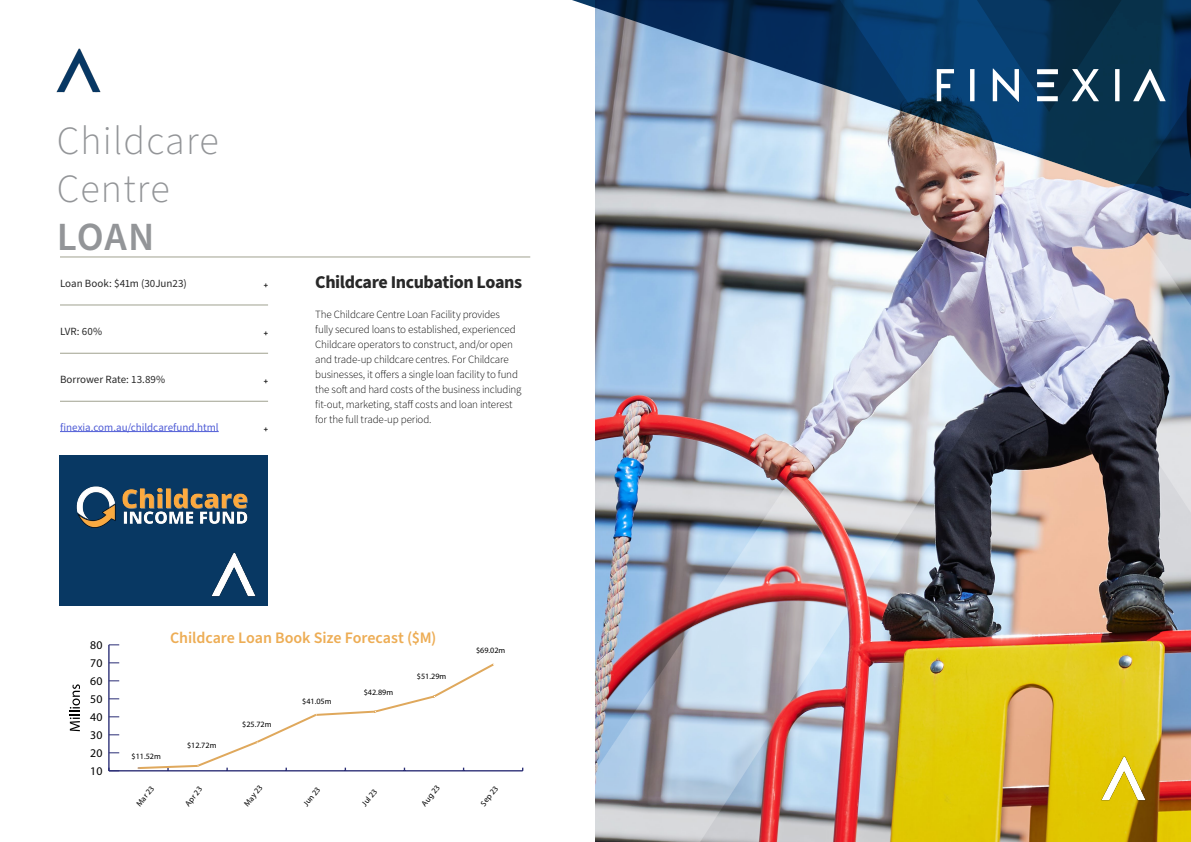
<style>
.page{position:relative;width:1191px;height:842px;background:#fff}
.page>*{position:absolute;margin:0;border:0;box-sizing:border-box;transform-origin:0 0}
.t1{font:300 40px/48px "Source Sans Pro";letter-spacing:.03em;color:#939598}
.t2{font:600 40px "Source Sans Pro";color:#939598}
.t3{font:700 18px "Source Sans Pro";letter-spacing:-.025em;color:#292929}
.t4{font:600 16px "Source Sans Pro";letter-spacing:-.005em;color:#edad55}
.t5{font:11.8px "Myriad Pro";color:#000}
.t6{font:300 11px/15px "Source Sans Pro";letter-spacing:-.015em;color:#000}
.t7{font:11px "Source Sans Pro";letter-spacing:-.005em;color:#292929}
.t8{font:11px "Source Sans Pro";letter-spacing:-.005em;color:#4f5cd6}
.t9{font:8.1px "Myriad Pro";color:#000}
.t10{font:700 8px "Source Sans Pro";color:#292929}
</style>
<div class="page">
<hr style="left:60px;top:353px;width:208px;height:1px;background:#a0a18f">
<hr style="left:60px;top:305px;width:208px;height:1px;background:#a0a18f">
<hr style="left:60px;top:257px;width:470px;height:1px;background:#a0a18f">
<hr style="left:60px;top:401px;width:208px;height:1px;background:#a0a18f">
<hr style="left:60px;top:431px;width:159px;height:1px;background:#4f5cd6">
<img style="left:57px;top:49px;width:44px;height:44px">
<div style="left:60px;top:455px;width:208px;height:150px;background:#083863"></div>
<img style="left:211px;top:552px;width:44px;height:44px">
<img style="left:530px;top:0;width:661px;height:842px">
<svg style="left:992px;top:69px;width:27px;height:33px"></svg>
<svg style="left:936px;top:69px;width:18px;height:32px"></svg>
<svg style="left:970px;top:69px;width:4px;height:32px"></svg>
<svg style="left:1071px;top:69px;width:28px;height:32px"></svg>
<svg style="left:1115px;top:69px;width:4px;height:32px"></svg>
<div style="left:1037px;top:69px;width:21px;height:5px;background:#fff"></div>
<div style="left:1037px;top:82px;width:17px;height:5px;background:#fff"></div>
<div style="left:1037px;top:96px;width:20px;height:5px;background:#fff"></div>
<svg style="left:1133px;top:69px;width:32px;height:32px"></svg>
<img style="left:76px;top:486px;width:172px;height:42px">
<img style="left:1101px;top:757px;width:44px;height:44px">
<div style="left:61px;top:616px;width:471px;height:200px;background:#fff"></div>
<hr style="left:109px;top:770px;width:414px;height:1px;background:#292c74">
<hr style="left:108px;top:645px;width:2px;height:126px;background:#292c74">
<svg style="left:136px;top:663px;width:360px;height:108px"></svg>
<svg style="left:69px;top:684px;width:11px;height:47px"></svg>
<h1 class="t1" style="left:57px;top:118px;width:164px">Childcare<br>Centre</h1>
<h1 class="t2" style="left:57px;top:210px;width:99px">LOAN</h1>
<p class="t7" style="left:60px;top:276px;width:128px">Loan Book: $41m (30Jun23)</p>
<p class="t7" style="left:60px;top:324px;width:44px">LVR: 60%</p>
<p class="t7" style="left:60px;top:372px;width:107px">Borrower Rate: 13.89%</p>
<p class="t8" style="left:60px;top:420px;width:160px">finexia.com.au/childcarefund.html</p>
<p class="t10" style="left:264px;top:280px;width:6px">+</p>
<p class="t10" style="left:264px;top:328px;width:6px">+</p>
<p class="t10" style="left:264px;top:376px;width:6px">+</p>
<p class="t10" style="left:264px;top:424px;width:6px">+</p>
<h2 class="t3" style="left:315px;top:269px;width:208px">Childcare Incubation Loans</h2>
<p class="t6" style="left:315px;top:307px;width:208px">The Childcare Centre Loan Facility provides<br>fully secured loans to established, experienced Childcare operators to construct, and/or open and trade-up childcare centres. For Childcare businesses, it offers a single loan facility to fund the soft and hard costs of the business including fit-out, marketing, staff costs and loan interest for the full trade-up period.</p>
<p class="t5" style="left:90px;top:638px;width:14px">80</p>
<p class="t5" style="left:90px;top:656px;width:14px">70</p>
<p class="t5" style="left:90px;top:674px;width:14px">60</p>
<p class="t5" style="left:90px;top:692px;width:14px">50</p>
<p class="t5" style="left:90px;top:710px;width:14px">40</p>
<p class="t5" style="left:90px;top:728px;width:14px">30</p>
<p class="t5" style="left:90px;top:746px;width:14px">20</p>
<p class="t5" style="left:90px;top:764px;width:14px">10</p>
<h3 class="t4" style="left:170px;top:627px;width:268px">Childcare Loan Book Size Forecast ($M)</h3>
<p class="t9" style="left:132px;top:751px;width:31px">$11.52m</p>
<p class="t9" style="left:187px;top:740px;width:31px">$12.72m</p>
<p class="t9" style="left:242px;top:719px;width:31px">$25.72m</p>
<p class="t9" style="left:302px;top:697px;width:31px">$41.05m</p>
<p class="t9" style="left:364px;top:687px;width:31px">$42.89m</p>
<p class="t9" style="left:417px;top:671px;width:31px">$51.29m</p>
<p class="t9" style="left:476px;top:645px;width:31px">$69.02m</p>
<p class="t9" style="left:134px;top:802px;width:25px;rotate:-51deg">Mar 23</p>
<p class="t9" style="left:183px;top:802px;width:24px;rotate:-51deg">Apr 23</p>
<p class="t9" style="left:242px;top:802px;width:26px;rotate:-51deg">May 23</p>
<p class="t9" style="left:301px;top:802px;width:24px;rotate:-51deg">Jun 23</p>
<p class="t9" style="left:359px;top:802px;width:21px;rotate:-51deg">Jul 23</p>
<p class="t9" style="left:419px;top:802px;width:25px;rotate:-51deg">Aug 23</p>
<p class="t9" style="left:478px;top:802px;width:24px;rotate:-51deg">Sep 23</p>
</div>
